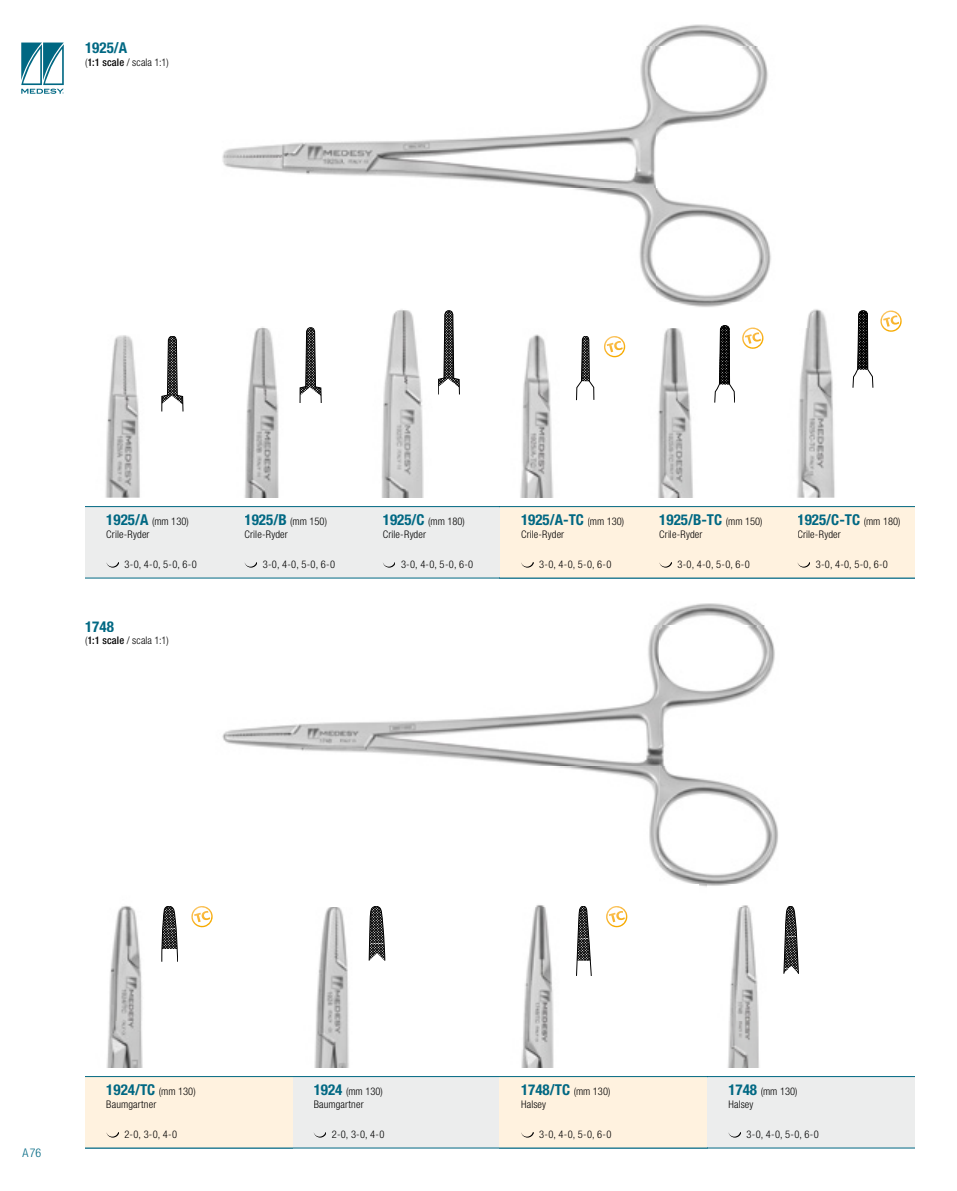
<style>
.page{position:relative;width:957px;height:1191px;background:#fff}
.page>*{position:absolute;margin:0;border:0;box-sizing:border-box;transform-origin:0 0}
.t1{font:700 condensed 15px "Helvetica Neue LT Pro";color:#006883}
.t2{font:300 condensed 12px "Helvetica Neue LT Pro";color:#006883}
.t3{font:300 condensed 10.5px/12.6px "Helvetica Neue LT Pro";letter-spacing:.01em;color:#000}
.s1{font-weight:500}
.s2{font-weight:700;font-size:15px;color:#006883}
.s3{font-weight:300;font-size:10.5px;color:#000}
</style>
<div class="page">
<img style="left:222px;top:24px;width:549px;height:278px">
<img style="left:181px;top:578px;width:638px;height:309px">
<img style="left:105px;top:335px;width:79px;height:162px">
<img style="left:106px;top:905px;width:72px;height:162px">
<img style="left:181px;top:884px;width:106px;height:3px">
<img style="left:292px;top:884px;width:406px;height:183px">
<img style="left:728px;top:906px;width:71px;height:161px">
<img style="left:707px;top:884px;width:112px;height:22px">
<img style="left:520px;top:334px;width:106px;height:163px">
<img style="left:244px;top:327px;width:78px;height:170px">
<img style="left:658px;top:302px;width:106px;height:195px">
<img style="left:361px;top:298px;width:139px;height:199px">
<img style="left:797px;top:309px;width:77px;height:188px">
<img style="left:797px;top:309px;width:15px;height:18px">
<div style="left:85px;top:506px;width:415px;height:72px;background:#eceded"></div>
<div style="left:292px;top:1076px;width:622px;height:72px;background:#eceded"></div>
<svg style="left:162px;top:336px;width:21px;height:75px"></svg>
<svg style="left:300px;top:327px;width:21px;height:76px"></svg>
<svg style="left:162px;top:906px;width:16px;height:55px"></svg>
<svg style="left:369px;top:906px;width:16px;height:54px"></svg>
<svg style="left:576px;top:906px;width:15px;height:70px"></svg>
<svg style="left:783px;top:906px;width:15px;height:68px"></svg>
<svg style="left:438px;top:310px;width:22px;height:84px"></svg>
<svg style="left:576px;top:336px;width:18px;height:64px"></svg>
<svg style="left:714px;top:325px;width:21px;height:77px"></svg>
<svg style="left:853px;top:310px;width:20px;height:78px"></svg>
<svg style="left:603px;top:336px;width:22px;height:21px"></svg>
<svg style="left:191px;top:906px;width:22px;height:22px"></svg>
<svg style="left:606px;top:906px;width:22px;height:22px"></svg>
<svg style="left:741px;top:327px;width:22px;height:23px"></svg>
<svg style="left:880px;top:310px;width:22px;height:22px"></svg>
<svg style="left:21px;top:43px;width:43px;height:51px"></svg>
<div style="left:107px;top:514px;width:41px;height:11px;background:#eceded"></div>
<div style="left:153px;top:518px;width:35px;height:9px;background:#eceded"></div>
<div style="left:107px;top:530px;width:42px;height:10px;background:#eceded"></div>
<svg style="left:106px;top:562px;width:13px;height:5px"></svg>
<div style="left:119px;top:560px;width:77px;height:9px;background:#eceded"></div>
<div style="left:85px;top:1076px;width:207px;height:72px;background:#fff2df"></div>
<div style="left:119px;top:1130px;width:58px;height:9px;background:#fff2df"></div>
<div style="left:500px;top:1076px;width:207px;height:72px;background:#fff2df"></div>
<div style="left:534px;top:1130px;width:77px;height:9px;background:#fff2df"></div>
<div style="left:314px;top:1084px;width:28px;height:11px;background:#eceded"></div>
<div style="left:347px;top:1087px;width:35px;height:10px;background:#eceded"></div>
<div style="left:314px;top:1100px;width:49px;height:9px;background:#eceded"></div>
<svg style="left:314px;top:1132px;width:13px;height:5px"></svg>
<div style="left:327px;top:1130px;width:57px;height:9px;background:#eceded"></div>
<div style="left:729px;top:1084px;width:28px;height:11px;background:#eceded"></div>
<div style="left:761px;top:1087px;width:36px;height:10px;background:#eceded"></div>
<div style="left:729px;top:1100px;width:24px;height:9px;background:#eceded"></div>
<svg style="left:728px;top:1132px;width:13px;height:5px"></svg>
<div style="left:741px;top:1130px;width:77px;height:9px;background:#eceded"></div>
<div style="left:245px;top:514px;width:42px;height:11px;background:#eceded"></div>
<div style="left:291px;top:518px;width:35px;height:9px;background:#eceded"></div>
<div style="left:245px;top:530px;width:43px;height:10px;background:#eceded"></div>
<svg style="left:244px;top:562px;width:13px;height:5px"></svg>
<div style="left:257px;top:560px;width:78px;height:9px;background:#eceded"></div>
<div style="left:383px;top:514px;width:42px;height:11px;background:#eceded"></div>
<div style="left:429px;top:518px;width:35px;height:9px;background:#eceded"></div>
<div style="left:383px;top:530px;width:43px;height:10px;background:#eceded"></div>
<svg style="left:383px;top:562px;width:13px;height:5px"></svg>
<div style="left:396px;top:560px;width:77px;height:9px;background:#eceded"></div>
<div style="left:500px;top:506px;width:414px;height:72px;background:#fff2df"></div>
<div style="left:810px;top:560px;width:77px;height:9px;background:#fff2df"></div>
<h1 class="t1" style="left:85px;top:39px;width:44px">1925/A</h1>
<p class="t3" style="left:85px;top:56px;width:85px">(<span class="s1">1:1 scale</span> / scala 1:1)</p>
<p class="t3" style="left:106px;top:515px;width:84px"><span class="s2">1925/A</span> (mm 130)<br>Crile-Ryder</p>
<p class="t3" style="left:125px;top:557px;width:74px">3-0, 4-0, 5-0, 6-0</p>
<h1 class="t1" style="left:85px;top:617px;width:30px">1748</h1>
<p class="t3" style="left:85px;top:634px;width:85px">(<span class="s1">1:1 scale</span> / scala 1:1)</p>
<p class="t3" style="left:244px;top:515px;width:84px"><span class="s2">1925/B</span> (mm 150)<br>Crile-Ryder</p>
<p class="t3" style="left:263px;top:557px;width:74px">3-0, 4-0, 5-0, 6-0</p>
<p class="t3" style="left:383px;top:515px;width:84px"><span class="s2">1925/C</span> (mm 180)<br>Crile-Ryder</p>
<p class="t3" style="left:401px;top:557px;width:74px">3-0, 4-0, 5-0, 6-0</p>
<h1 class="t1" style="left:521px;top:511px;width:105px">1925/A-TC <span class="s3">(mm 130)</span></h1>
<p class="t3" style="left:521px;top:528px;width:45px">Crile-Ryder</p>
<p class="t3" style="left:539px;top:557px;width:74px">3-0, 4-0, 5-0, 6-0</p>
<h1 class="t1" style="left:659px;top:511px;width:105px">1925/B-TC <span class="s3">(mm 150)</span></h1>
<p class="t3" style="left:659px;top:528px;width:45px">Crile-Ryder</p>
<p class="t3" style="left:677px;top:557px;width:74px">3-0, 4-0, 5-0, 6-0</p>
<h1 class="t1" style="left:797px;top:511px;width:104px">1925/C-TC <span class="s3">(mm 180)</span></h1>
<p class="t3" style="left:797px;top:528px;width:45px">Crile-Ryder</p>
<p class="t3" style="left:815px;top:557px;width:74px">3-0, 4-0, 5-0, 6-0</p>
<p class="t2" style="left:22px;top:1145px;width:21px">A 76</p>
<h1 class="t1" style="left:106px;top:1081px;width:91px">1924/TC <span class="s3">(mm 130)</span></h1>
<p class="t3" style="left:106px;top:1097px;width:51px">Baumgartner</p>
<p class="t3" style="left:125px;top:1127px;width:54px">2-0, 3-0, 4-0</p>
<p class="t3" style="left:314px;top:1085px;width:71px"><span class="s2">1924</span> (mm 130)<br>Baumgartner</p>
<p class="t3" style="left:332px;top:1127px;width:54px">2-0, 3-0, 4-0</p>
<h1 class="t1" style="left:521px;top:1081px;width:91px">1748/TC <span class="s3">(mm 130)</span></h1>
<p class="t3" style="left:521px;top:1097px;width:27px">Halsey</p>
<p class="t3" style="left:539px;top:1127px;width:74px">3-0, 4-0, 5-0, 6-0</p>
<p class="t3" style="left:728px;top:1085px;width:71px"><span class="s2">1748</span> (mm 130)<br>Halsey</p>
<p class="t3" style="left:746px;top:1127px;width:74px">3-0, 4-0, 5-0, 6-0</p>
</div>
